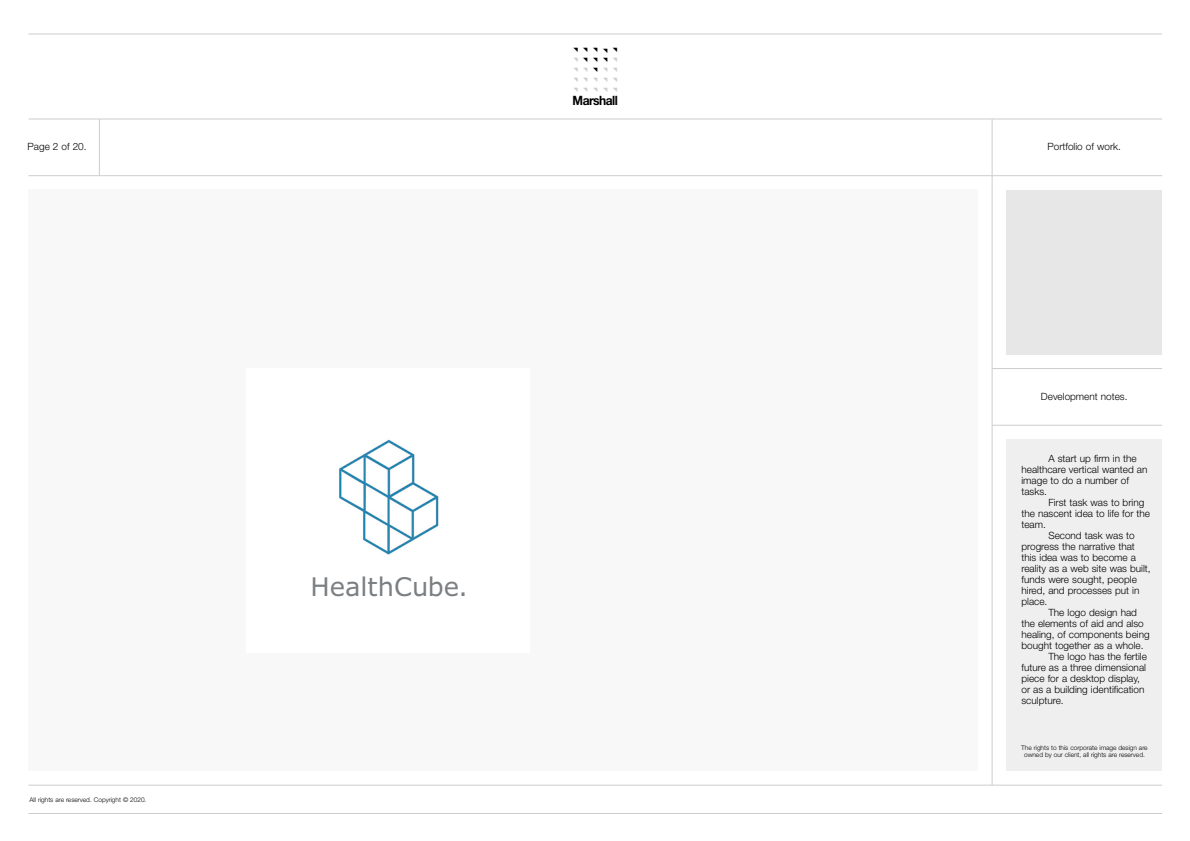
<style>
.page{position:relative;width:1190px;height:841px;background:#fff}
.page>*{position:absolute;margin:0;border:0;box-sizing:border-box;transform-origin:0 0}
.t1{font:25.7px "Verdana";color:#7b7f82}
.t2{font:700 12.9px "Helvetica Neue";letter-spacing:-.04em;color:#000;scale:.91 1}
.t3{font:300 10px/11px "Helvetica Neue";color:#000}
.t4{font:300 6.5px/7.2px "Helvetica Neue";color:#000;text-align:center}
</style>
<div class="page">
<hr style="left:29px;top:34px;width:1133px;height:1px;background:#cdcdcd">
<hr style="left:29px;top:119px;width:1133px;height:1px;background:#cdcdcd">
<hr style="left:29px;top:175px;width:1133px;height:1px;background:#cdcdcd">
<hr style="left:29px;top:785px;width:1133px;height:1px;background:#cdcdcd">
<hr style="left:29px;top:813px;width:1133px;height:1px;background:#cdcdcd">
<hr style="left:99px;top:119px;width:1px;height:57px;background:#cdcdcd">
<div style="left:28px;top:190px;width:950px;height:581px;background:#f8f8f8"></div>
<hr style="left:992px;top:119px;width:1px;height:666px;background:#cdcdcd">
<hr style="left:992px;top:368px;width:170px;height:1px;background:#cdcdcd">
<hr style="left:992px;top:425px;width:170px;height:1px;background:#cdcdcd">
<div style="left:1006px;top:439px;width:156px;height:332px;background:#efefef"></div>
<div style="left:1006px;top:190px;width:156px;height:164px;background:#e7e7e7"></div>
<div style="left:247px;top:368px;width:283px;height:285px;background:#fff"></div>
<img style="left:339px;top:439px;width:100px;height:116px">
<p class="t3" style="left:28px;top:142px;width:60px">Page 2 of 20.</p>
<p class="t2" style="left:573px;top:96px;width:51px">Marshall</p>
<p class="t4" style="left:30px;top:797px;width:118px">All rights are reserved. Copyright © 2020.</p>
<h1 class="t1" style="left:311px;top:576px;width:159px">HealthCube.</h1>
<p class="t3" style="left:1047px;top:142px;width:75px">Portfolio of work.</p>
<p class="t3" style="left:1041px;top:391px;width:88px">Development notes.</p>
<p class="t3" style="left:1021px;top:454px;width:128px;text-indent:27px">A start up firm in the healthcare vertical wanted an image to do a number of tasks.</p>
<p class="t3" style="left:1048px;top:498px;width:97px">First task was to bring</p>
<p class="t3" style="left:1021px;top:509px;width:130px">the nascent idea to life for the</p>
<p class="t3" style="left:1021px;top:520px;width:26px">team.</p>
<p class="t3" style="left:1048px;top:531px;width:88px">Second task was to</p>
<p class="t3" style="left:1021px;top:542px;width:115px">progress the narrative that</p>
<p class="t3" style="left:1021px;top:553px;width:116px">this idea was to become a</p>
<p class="t3" style="left:1021px;top:564px;width:131px">reality as a web site was built,</p>
<p class="t3" style="left:1021px;top:575px;width:117px">funds were sought, people</p>
<p class="t3" style="left:1021px;top:586px;width:119px">hired, and processes put in</p>
<p class="t3" style="left:1021px;top:597px;width:27px">place.</p>
<p class="t3" style="left:1048px;top:608px;width:90px">The logo design had</p>
<p class="t3" style="left:1021px;top:619px;width:124px">the elements of aid and also</p>
<p class="t3" style="left:1021px;top:630px;width:130px">healing, of components being</p>
<p class="t3" style="left:1021px;top:641px;width:124px">bought together as a whole.</p>
<p class="t3" style="left:1048px;top:652px;width:100px">The logo has the fertile</p>
<p class="t3" style="left:1021px;top:663px;width:126px">future as a three dimensional</p>
<p class="t3" style="left:1021px;top:674px;width:120px">piece for a desktop display,</p>
<p class="t3" style="left:1021px;top:685px;width:124px">or as a building identification</p>
<p class="t3" style="left:1021px;top:696px;width:44px">sculpture.</p>
<p class="t4" style="left:1021px;top:744px;width:128px">The rights to this corporate image design are owned by our client, all rights are reserved.</p>
</div>
